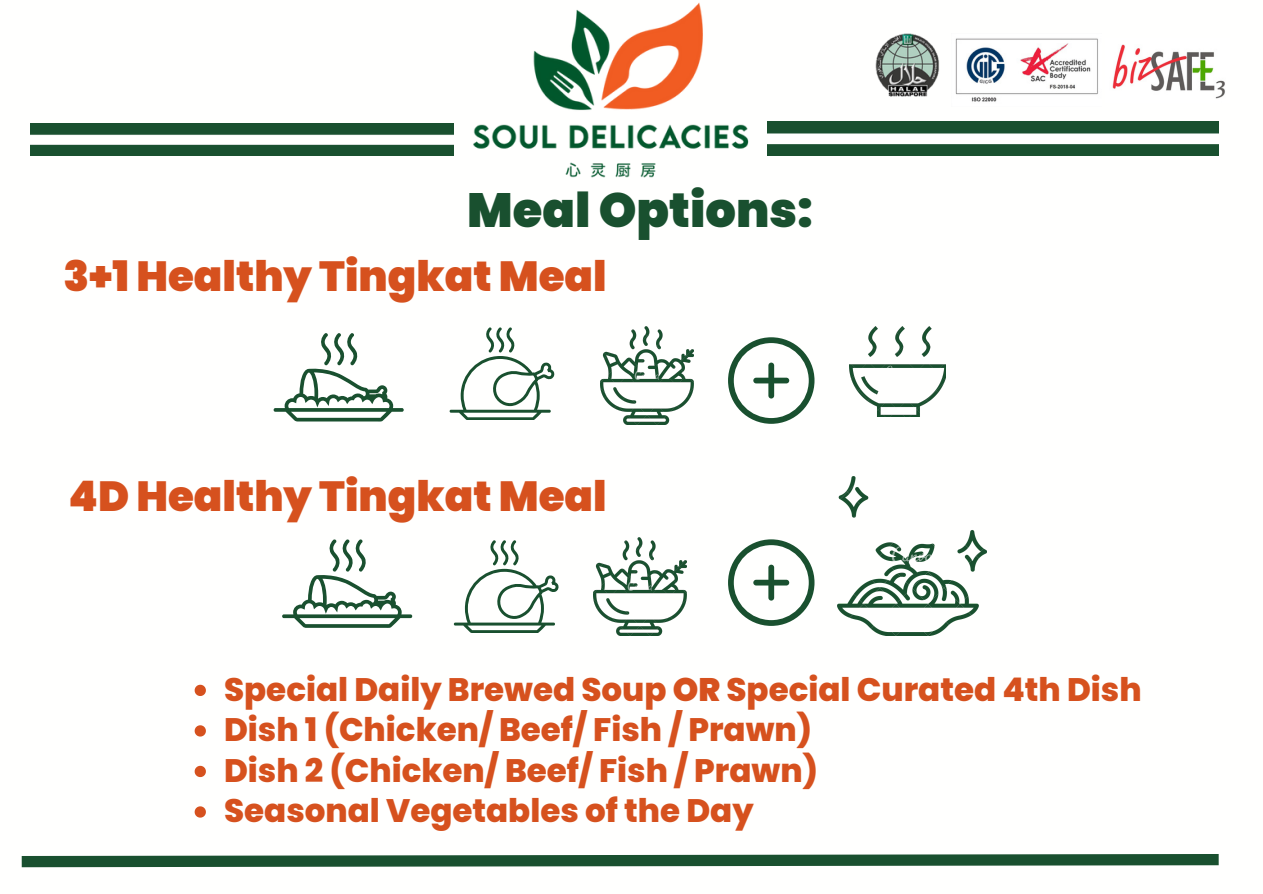
<style>
.page{position:relative;width:1263px;height:894px;background:#fff}
.page>*{position:absolute;margin:0;border:0;box-sizing:border-box;transform-origin:0 0}
.t1{font:900 48px "Poppins";color:#19502f}
.t2{font:900 42px "Poppins";color:#d6511e}
.t3{font:800 32.55px/40.5px "Poppins";color:#d6511e}
.s1{font-weight:900}
</style>
<div class="page">
<img style="left:31px;top:124px;width:383px;height:31px">
<svg style="left:21px;top:854px;width:1198px;height:14px;background:#467257"></svg>
<img style="left:807px;top:121px;width:411px;height:34px">
<svg style="left:274px;top:333px;width:130px;height:88px"></svg>
<svg style="left:450px;top:327px;width:104px;height:93px"></svg>
<img style="left:600px;top:326px;width:93px;height:98px">
<svg style="left:728px;top:337px;width:86px;height:86px"></svg>
<img style="left:849px;top:326px;width:96px;height:90px">
<img style="left:838px;top:476px;width:148px;height:159px">
<svg style="left:282px;top:539px;width:130px;height:88px"></svg>
<svg style="left:454px;top:540px;width:104px;height:92px"></svg>
<img style="left:593px;top:537px;width:94px;height:98px">
<svg style="left:728px;top:539px;width:86px;height:86px"></svg>
<svg style="left:195px;top:684px;width:11px;height:11px"></svg>
<svg style="left:195px;top:725px;width:11px;height:11px"></svg>
<svg style="left:195px;top:765px;width:11px;height:11px"></svg>
<svg style="left:195px;top:806px;width:11px;height:11px"></svg>
<img style="left:414px;top:2px;width:393px;height:176px">
<img style="left:876px;top:34px;width:64px;height:63px">
<img style="left:955px;top:38px;width:143px;height:64px">
<img style="left:1112px;top:44px;width:113px;height:55px">
<h1 class="t1" style="left:467px;top:177px;width:347px">Meal Options:</h1>
<p class="t2" style="left:63px;top:247px;width:545px">3+1 Healthy Tingkat Meal</p>
<p class="t2" style="left:68px;top:466px;width:540px">4D Healthy Tingkat Meal</p>
<p class="t3" style="left:224px;top:668px;width:919px">Special Daily Brewed Soup <span class="s1">OR</span> Special Curated 4th Dish Dish 1 (Chicken/ Beef/ Fish / Prawn)<br>Dish 2 (Chicken/ Beef/ Fish / Prawn)<br>Seasonal Vegetables of the Day</p>
</div>
